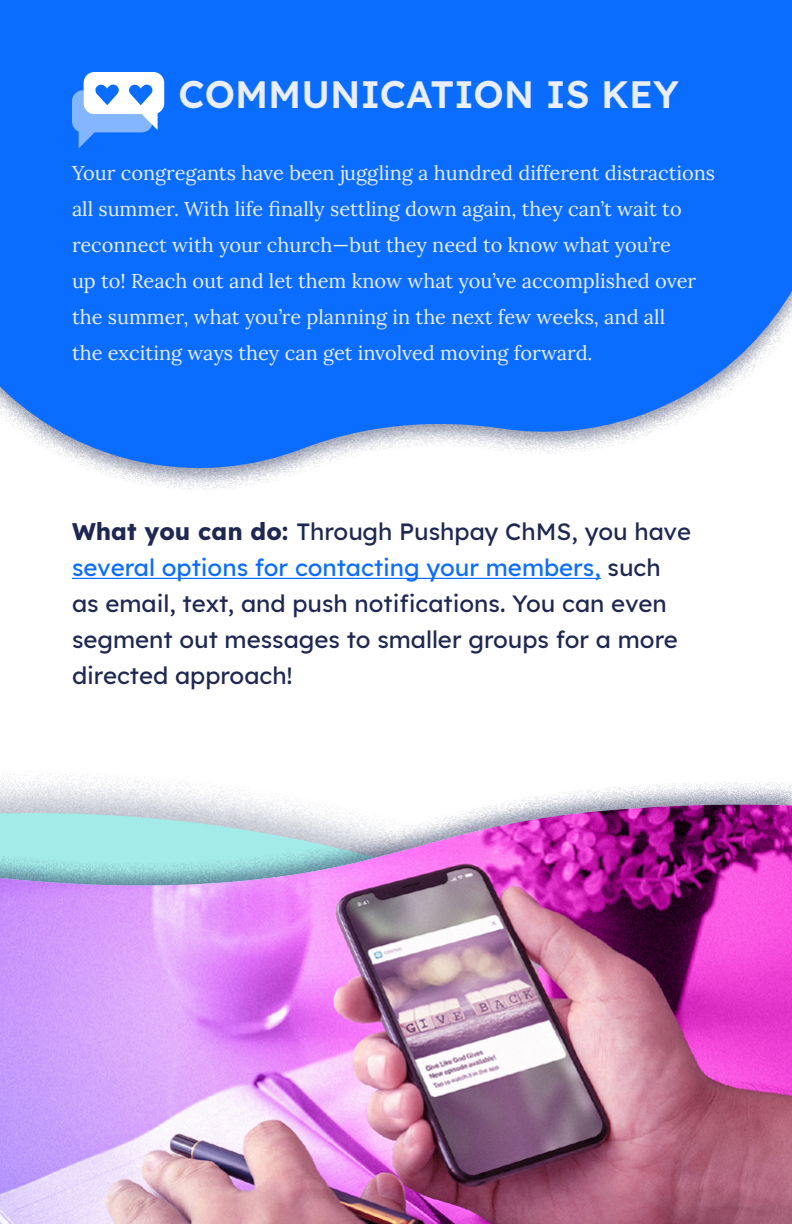
<style>
.page{position:relative;width:792px;height:1224px;background:#fff}
.page>*{position:absolute;margin:0;border:0;box-sizing:border-box;transform-origin:0 0}
.t1{font:600 38px "Lexend";color:#eaeef9}
.t2{font:500 24px/36px "Lexend";color:#1e2851}
.t3{font:20px/36px "Lora";color:#eaeef9}
.s1{font-weight:700}
.s2{color:#0b6dff}
</style>
<div class="page">
<div style="left:0;top:0;width:792px;height:492px;background:#1e2851;opacity:.49"></div>
<svg style="left:0;top:0;width:792px;height:474px;background:#227afd"></svg>
<hr style="left:72px;top:578px;width:529px;height:1px;background:#0b6dff">
<svg style="left:72px;top:72px;width:92px;height:76px"></svg>
<div style="left:0;top:781px;width:792px;height:443px;background:#1e2851;opacity:.5"></div>
<img style="left:0;top:804px;width:792px;height:420px">
<img style="left:0;top:805px;width:792px;height:87px">
<h1 class="t1" style="left:179px;top:65px;width:502px">COMMUNICATION IS KEY</h1>
<p class="t3" style="left:72px;top:154px;width:645px">Your congregants have been juggling a hundred different distractions all summer. With life finally settling down again, they can’t wait to reconnect with your church—but they need to know what you’re<br>up to! Reach out and let them know what you’ve accomplished over the summer, what you’re planning in the next few weeks, and all<br>the exciting ways they can get involved moving forward.</p>
<p class="t2" style="left:72px;top:512px;width:621px"><span class="s1">What you can do:</span> Through Pushpay ChMS, you have <span class="s2">several options for contacting your members,</span> such as email, text, and push notifications. You can even segment out messages to smaller groups for a more directed approach!</p>
</div>
